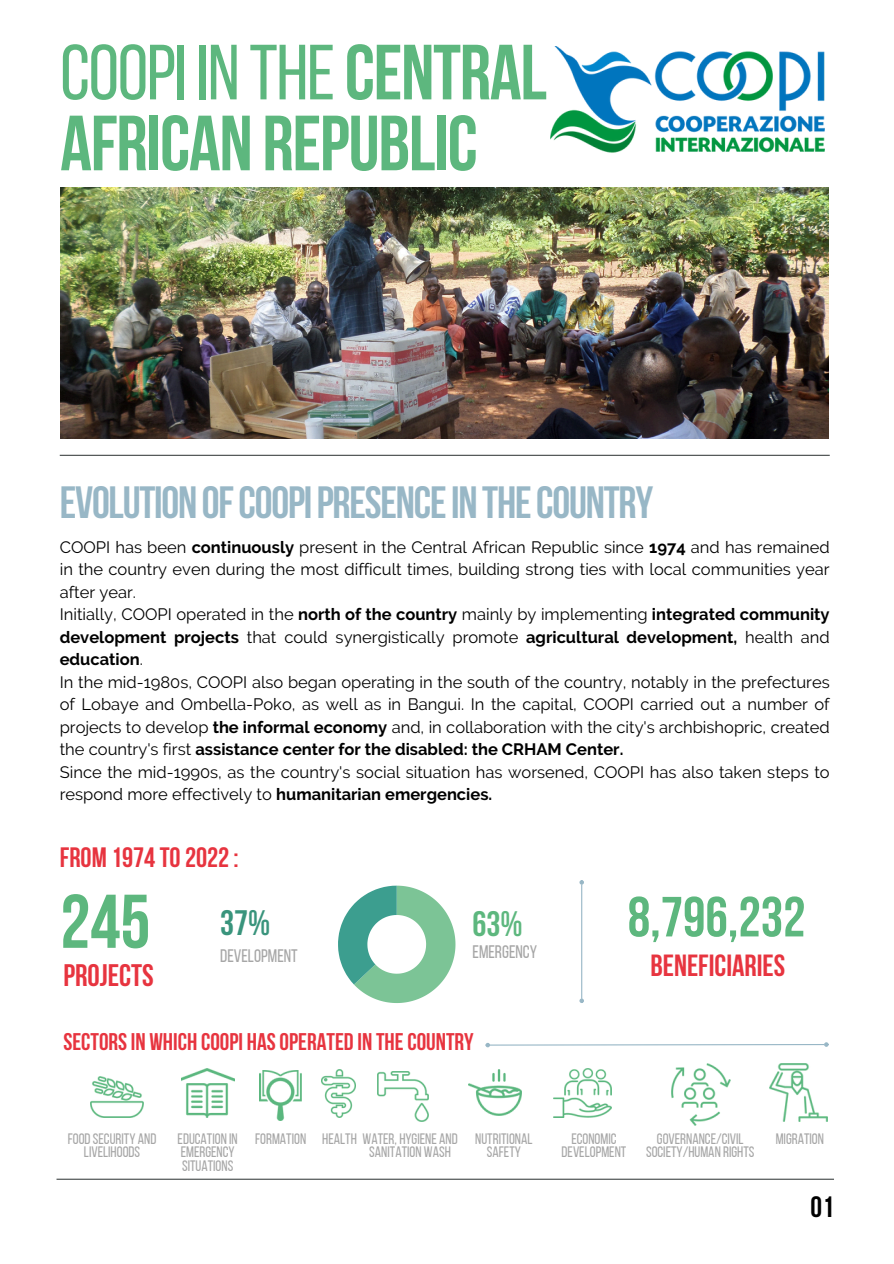
<style>
.page{position:relative;width:894px;height:1264px;background:#fff}
.page>*{position:absolute;margin:0;border:0;box-sizing:border-box;transform-origin:0 0}
.t1{font:700 78px/70.8px "Bebas Neue";letter-spacing:-.015em;color:#5db77e}
.t2{font:700 75.9px "Bebas Neue";color:#5db77e}
.t3{font:700 56.4px "Bebas Neue";color:#5db77e}
.t4{font:700 45px "Bebas Neue";letter-spacing:-.025em;color:#98b7c6}
.t5{font:700 35.25px "Bebas Neue";color:#39947c}
.t6{font:700 35.25px "Bebas Neue";color:#5db77e}
.t7{font:700 31.05px "Bebas Neue";color:#e7343f}
.t8{font:700 30.45px "Bebas Neue";color:#e7343f}
.t9{font:700 29.25px "Bebas Neue";color:#000}
.t10{font:700 27.9px "Bebas Neue";color:#e7343f}
.t11{font:700 24px "Bebas Neue";color:#e7343f}
.t12{font:18.15px "Bebas Neue";color:#a6a6a6}
.t13{font:16.5px/22.5px "Raleway";color:#000;text-align:justify}
.t14{font:15.15px/13.5px "Bebas Neue";color:#a6a6a6;text-align:center}
.s1{font-weight:400}
.s2{font-weight:700}
</style>
<div class="page">
<hr style="left:56px;top:1178px;width:777px;height:1px;background:#414747">
<img style="left:60px;top:187px;width:767px;height:251px">
<hr style="left:60px;top:455px;width:769px;height:1px;background:#414747">
<svg style="left:338px;top:885px;width:117px;height:118px"></svg>
<hr style="left:581px;top:884px;width:1px;height:114px;background:#98b7c6">
<svg style="left:579px;top:998px;width:4px;height:5px"></svg>
<svg style="left:579px;top:880px;width:4px;height:4px"></svg>
<svg style="left:485px;top:1042px;width:343px;height:5px"></svg>
<img style="left:550px;top:47px;width:274px;height:106px">
<img style="left:91px;top:1076px;width:52px;height:41px">
<img style="left:260px;top:1070px;width:41px;height:50px">
<img style="left:321px;top:1069px;width:34px;height:48px">
<img style="left:377px;top:1071px;width:51px;height:50px">
<img style="left:181px;top:1068px;width:53px;height:48px">
<img style="left:553px;top:1068px;width:58px;height:48px">
<img style="left:671px;top:1063px;width:59px;height:62px">
<img style="left:769px;top:1063px;width:57px;height:58px">
<img style="left:468px;top:1069px;width:53px;height:46px">
<p class="t1" style="left:60px;top:44px;width:488px"><span class="s1">COOPI IN THE</span>CENTRAL<br>AFRICAN REPUBLIC</p>
<h6 class="t4" style="left:60px;top:484px;width:595px">EVOLUTIONOFCOOPIPRESENCEINTHECOUNTRY</h6>
<h4 class="t13" style="left:60px;top:535px;width:771px">COOPI has been <span class="s2">continuously</span> present in the Central African Republic since <span class="s2">1974</span> and has remained in the country even during the most difficult times, building strong ties with local communities year after year.</h4>
<p class="t13" style="left:60px;top:603px;width:771px">Initially, COOPI operated in the <span class="s2">north of the country</span> mainly by implementing <span class="s2">integrated community development projects</span> that could synergistically promote <span class="s2">agricultural development,</span> health and <span class="s2">education</span>.</p>
<p class="t13" style="left:60px;top:670px;width:771px">In the mid-1980s, COOPI also began operating in the south of the country, notably in the prefectures of Lobaye and Ombella-Poko, as well as in Bangui. In the capital, COOPI carried out a number of projects to develop <span class="s2">the informal economy</span> and, in collaboration with the city's archbishopric, created the country's first <span class="s2">assistance center for the disabled: the CRHAM Center.</span></p>
<p class="t13" style="left:60px;top:760px;width:771px">Since the mid-1990s, as the country's social situation has worsened, COOPI has also taken steps to respond more effectively to <span class="s2">humanitarian emergencies.</span></p>
<h3 class="t10" style="left:60px;top:845px;width:180px">FROM 1974TO2022:</h3>
<h6 class="t2" style="left:60px;top:890px;width:92px">245</h6>
<p class="t7" style="left:63px;top:962px;width:92px">PROJECTS</p>
<h5 class="t5" style="left:220px;top:908px;width:51px">37%</h5>
<p class="t12" style="left:220px;top:948px;width:79px">DEVELOPMENT</p>
<h5 class="t6" style="left:472px;top:909px;width:51px">63%</h5>
<p class="t12" style="left:472px;top:944px;width:66px">EMERGENCY</p>
<h1 class="t11" style="left:63px;top:1031px;width:412px">SECTORSIN WHICH COOPI HASOPERATED IN THECOUNTRY</h1>
<h2 class="t3" style="left:627px;top:894px;width:179px">8,796,232</h2>
<h6 class="t8" style="left:650px;top:953px;width:136px">BENEFICIARIES</h6>
<p class="t14" style="left:68px;top:1132px;width:90px">FOODSECURITY AND<br>LIVELIHOODS</p>
<p class="t14" style="left:255px;top:1132px;width:53px">FORMATION</p>
<p class="t14" style="left:322px;top:1132px;width:137px">HEALTH WATER, HYGIENE AND</p>
<p class="t14" style="left:177px;top:1132px;width:62px;text-align:left">EDUCATION IN<br>EMERGENCY<br>SITUATIONS</p>
<p class="t14" style="left:561px;top:1132px;width:66px">ECONOMIC<br>DEVELOPMENT</p>
<p class="t14" style="left:475px;top:1132px;width:59px">NUTRITIONAL</p>
<p class="t14" style="left:775px;top:1132px;width:50px">MIGRATION</p>
<p class="t14" style="left:486px;top:1146px;width:36px">SAFETY</p>
<p class="t14" style="left:646px;top:1132px;width:110px">GOVERNANCE/CIVIL<br>SOCIETY/HUMAN RIGHTS</p>
<p class="t14" style="left:369px;top:1146px;width:83px">SANITATION WASH</p>
<p class="t9" style="left:810px;top:1194px;width:25px">01</p>
</div>
